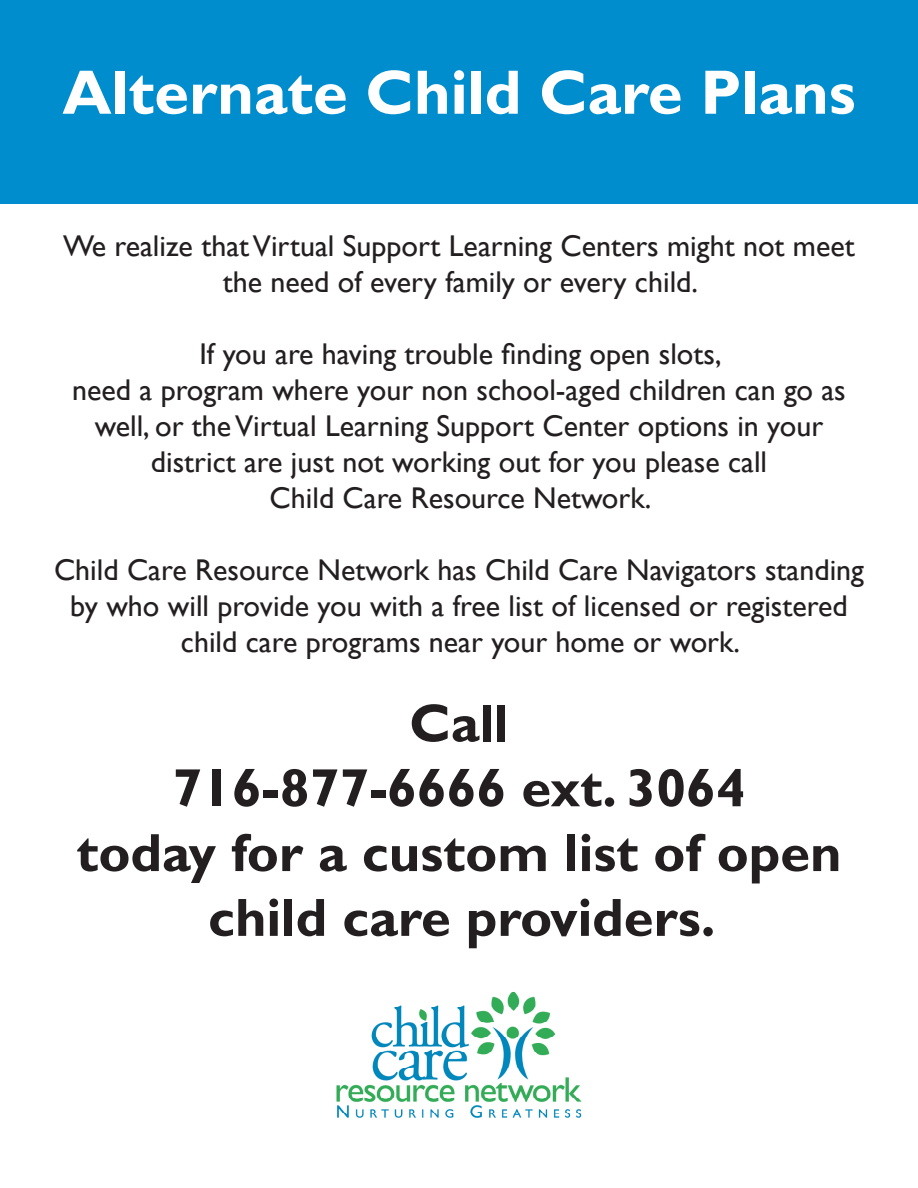
<style>
.page{position:relative;width:918px;height:1188px;background:#fff}
.page>*{position:absolute;margin:0;border:0;box-sizing:border-box;transform-origin:0 0}
.t1{font:700 63px "Gill Sans";color:#fff}
.t2{font:700 54px/64.8px "Gill Sans";color:#231f20;text-align:center}
.t3{font:30px/36px "Gill Sans";color:#231f20;text-align:center}
</style>
<div class="page">
<div style="left:0;top:0;width:918px;height:203px;background:#008dce"></div>
<img style="left:336px;top:991px;width:246px;height:127px">
<p class="t1" style="left:62px;top:55px;width:795px">Alternate Child Care Plans</p>
<p class="t3" style="left:63px;top:229px;width:793px">We realize that Virtual Support Learning Centers might not meet the need of every family or every child.</p>
<p class="t3" style="left:199px;top:337px;width:524px">If you are having trouble finding open slots,</p>
<p class="t3" style="left:72px;top:373px;width:775px">need a program where your non school-aged children can go as well, or the Virtual Learning Support Center options in your</p>
<p class="t3" style="left:151px;top:445px;width:618px">district are just not working out for you please call</p>
<p class="t3" style="left:270px;top:481px;width:383px">Child Care Resource Network.</p>
<p class="t3" style="left:54px;top:553px;width:812px">Child Care Resource Network has Child Care Navigators standing by who will provide you with a free list of licensed or registered child care programs near your home or work.</p>
<p class="t2" style="left:409px;top:692px;width:101px">Call</p>
<p class="t2" style="left:172px;top:757px;width:575px">716-877-6666 ext. 3064</p>
<p class="t2" style="left:77px;top:822px;width:767px">today for a custom list of open child care providers.</p>
</div>
